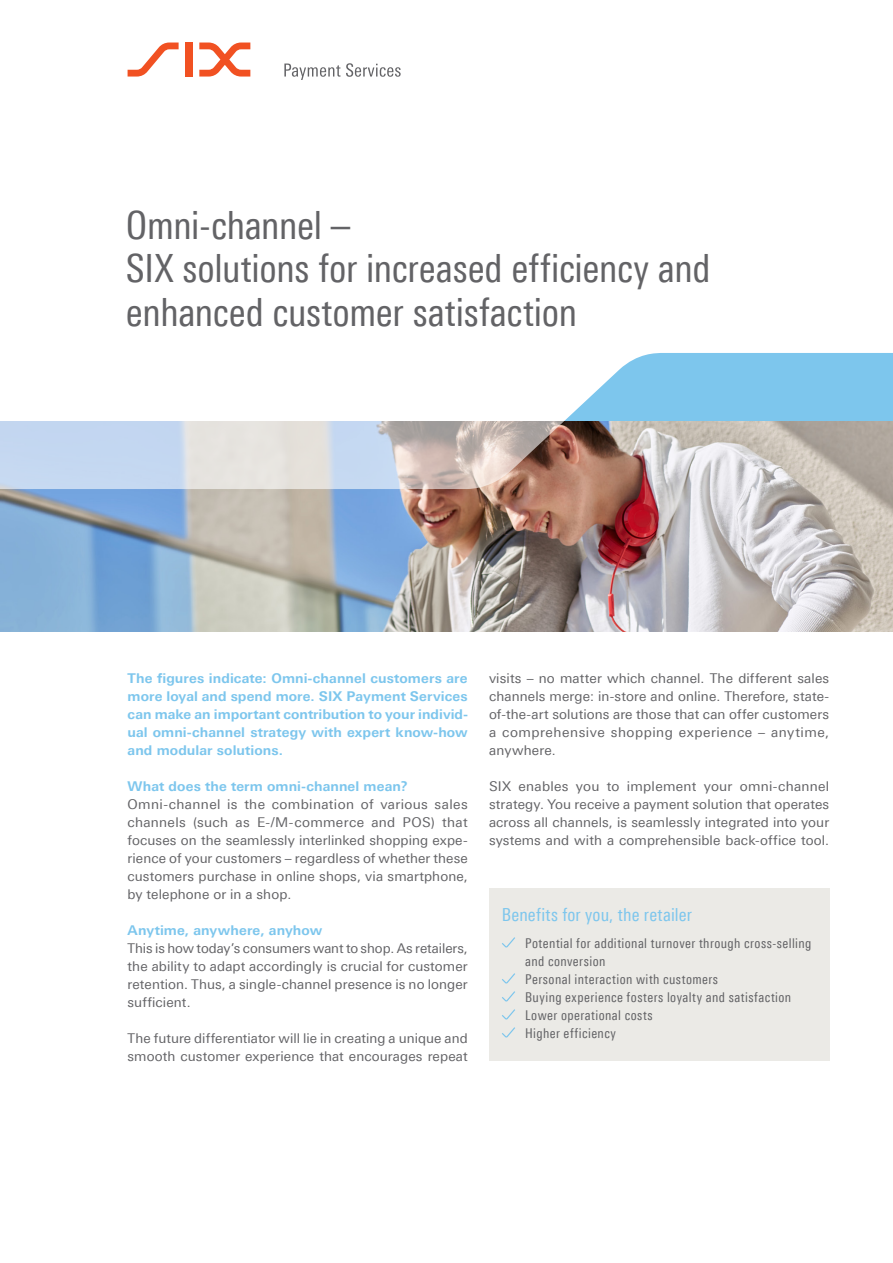
<style>
.page{position:relative;width:893px;height:1263px;background:#fff}
.page>*{position:absolute;margin:0;border:0;box-sizing:border-box;transform-origin:0 0}
.t1{font:39px/43.5px "Linotype Univers 420 Cn";letter-spacing:-.01em;color:#636366}
.t2{font:18px "Linotype Univers 420 Cn";letter-spacing:.01em;color:#7dc6ed}
.t3{font:13.5px/18px "Linotype Univers 430";letter-spacing:.01em;color:#636366;text-align:justify}
.t4{font:700 13.5px/18px "Linotype Univers 630";letter-spacing:.01em;color:#7dc6ed;text-align:justify}
.t5{font:13.5px/18px "Linotype Univers 420 Cn";letter-spacing:.03em;color:#636366}
</style>
<div class="page">
<svg style="left:128px;top:43px;width:51px;height:34px"></svg>
<div style="left:185px;top:43px;width:8px;height:34px;background:#f15122"></div>
<svg style="left:199px;top:43px;width:51px;height:34px"></svg>
<svg style="left:284px;top:63px;width:117px;height:17px"></svg>
<img style="left:0;top:489px;width:893px;height:142px">
<svg style="left:0;top:353px;width:893px;height:136px"></svg>
<div style="left:489px;top:888px;width:340px;height:173px;background:#ebeae6"></div>
<svg style="left:502px;top:937px;width:13px;height:10px"></svg>
<svg style="left:502px;top:973px;width:13px;height:10px"></svg>
<svg style="left:502px;top:991px;width:13px;height:10px"></svg>
<svg style="left:502px;top:1009px;width:13px;height:10px"></svg>
<svg style="left:502px;top:1027px;width:13px;height:10px"></svg>
<h1 class="t1" style="left:126px;top:203px;width:586px">Omni-channel –<br>SIX solutions for increased efficiency and enhanced customer satisfaction</h1>
<p class="t4" style="left:128px;top:669px;width:342px">The figures indicate: Omni-channel customers are more loyal and spend more. SIX Payment Services can make an important contribution to your individ&shy;ual omni-channel strategy with expert know-how and modular solutions.</p>
<p class="t4" style="left:128px;top:777px;width:282px">What does the term omni-channel mean?</p>
<p class="t3" style="left:128px;top:795px;width:342px">Omni-channel is the combination of various sales channels (such as E-/M-commerce and POS) that focuses on the seamlessly interlinked shopping expe&shy;rience of your customers – regardless of whether these customers purchase in online shops, via smartphone, by telephone or in a shop.</p>
<p class="t4" style="left:128px;top:921px;width:196px">Anytime, anywhere, anyhow</p>
<p class="t3" style="left:128px;top:939px;width:342px">This is how today’s consumers want to shop. As retailers, the ability to adapt accordingly is crucial for customer retention. Thus, a single-channel presence is no longer sufficient.</p>
<p class="t3" style="left:128px;top:1029px;width:342px">The future differentiator will lie in creating a unique and smooth customer experience that encourages repeat</p>
<p class="t3" style="left:489px;top:669px;width:342px">visits – no matter which channel. The different sales channels merge: in-store and online. Therefore, state&shy;of-the-art solutions are those that can offer customers a comprehensive shopping experience – anytime, anywhere.</p>
<p class="t3" style="left:489px;top:777px;width:342px">SIX enables you to implement your omni-channel strategy. You receive a payment solution that operates across all channels, is seamlessly integrated into your systems and with a comprehensible back-office tool.</p>
<h2 class="t2" style="left:502px;top:904px;width:192px">Benefits for you, the retailer</h2>
<p class="t5" style="left:525px;top:934px;width:288px">Potential for additional turnover through cross-selling and conversion<br>Personal interaction with customers<br>Buying experience fosters loyalty and satisfaction Lower operational costs<br>Higher efficiency</p>
</div>
